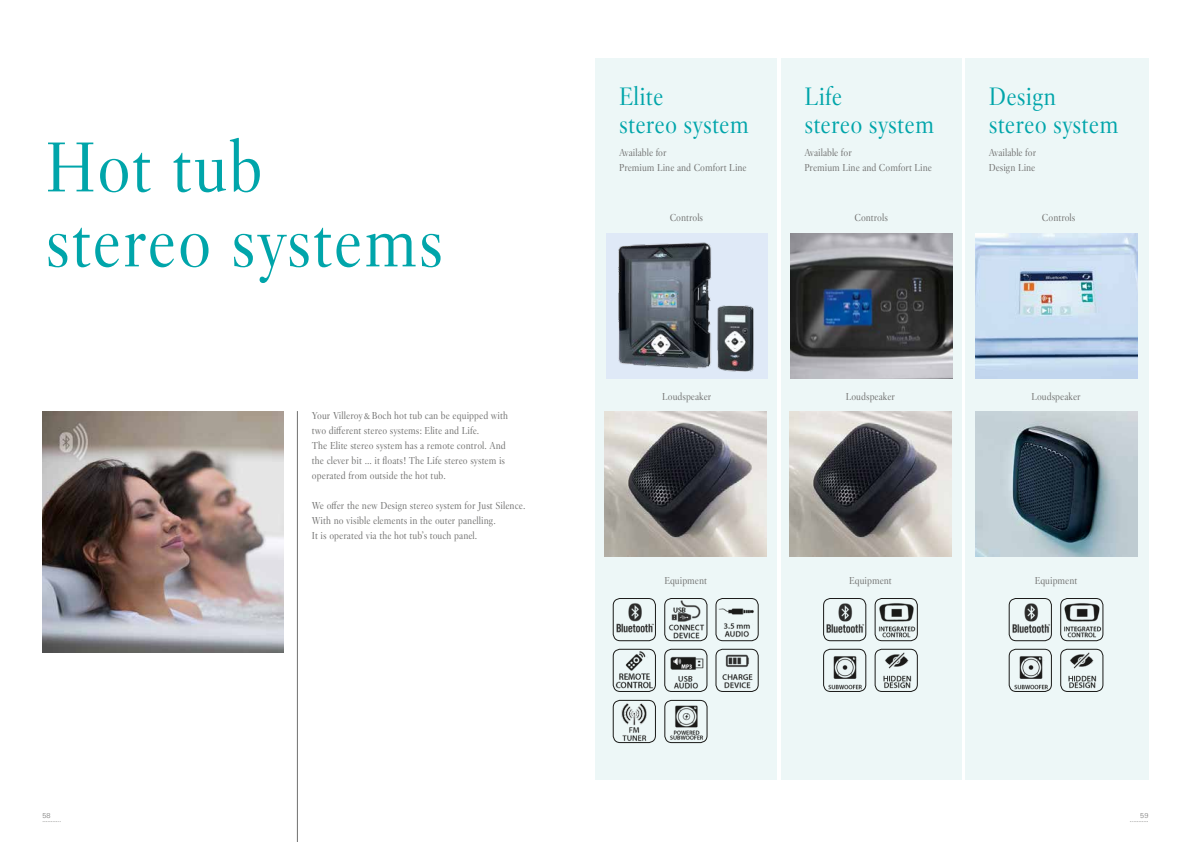
<style>
.page{position:relative;width:1191px;height:842px;background:#fff}
.page>*{position:absolute;margin:0;border:0;box-sizing:border-box;transform-origin:0 0}
.t1{font:70px/75px "Villeroy Boch";letter-spacing:.015em;color:#00a5aa}
.t2{font:25px/28px "Villeroy Boch";letter-spacing:.005em;color:#00a5aa}
.t3{font:10px/15px "Villeroy Boch";color:#6f6f6e}
.t4{font:7px "Villeroy Boch";color:#6f6f6e}
.t5{font:300 7px "Univers BQ";color:#6f6f6e}
</style>
<div class="page">
<img style="left:43px;top:411px;width:240px;height:241px">
<hr style="left:297px;top:411px;width:1px;height:431px;background:#6f6f6e">
<div style="left:595px;top:58px;width:182px;height:722px;background:#edf7f7"></div>
<div style="left:780px;top:58px;width:181px;height:722px;background:#edf7f7"></div>
<div style="left:965px;top:58px;width:183px;height:722px;background:#edf7f7"></div>
<img style="left:823px;top:649px;width:42px;height:42px">
<div style="left:823px;top:649px;width:43px;height:43px;border:1px solid #1a1a18;border-radius:7px"></div>
<img style="left:876px;top:598px;width:41px;height:43px">
<div style="left:874px;top:598px;width:43px;height:43px;border:1px solid #1a1a18;border-radius:7px"></div>
<img style="left:876px;top:649px;width:41px;height:42px">
<div style="left:874px;top:649px;width:43px;height:43px;border:1px solid #1a1a18;border-radius:7px"></div>
<img style="left:824px;top:598px;width:41px;height:43px">
<div style="left:823px;top:598px;width:43px;height:43px;border:1px solid #1a1a18;border-radius:7px"></div>
<img style="left:1010px;top:649px;width:41px;height:42px">
<div style="left:1008px;top:649px;width:43px;height:43px;border:1px solid #1a1a18;border-radius:7px"></div>
<img style="left:1061px;top:598px;width:42px;height:43px">
<div style="left:1060px;top:598px;width:43px;height:43px;border:1px solid #1a1a18;border-radius:7px"></div>
<img style="left:1061px;top:649px;width:42px;height:42px">
<div style="left:1060px;top:649px;width:43px;height:43px;border:1px solid #1a1a18;border-radius:7px"></div>
<img style="left:1010px;top:598px;width:41px;height:43px">
<div style="left:1008px;top:598px;width:43px;height:43px;border:1px solid #1a1a18;border-radius:7px"></div>
<div style="left:606px;top:233px;width:161px;height:146px;background:#dfe9f7"></div>
<img style="left:618px;top:242px;width:136px;height:130px">
<img style="left:605px;top:411px;width:161px;height:146px">
<img style="left:789px;top:411px;width:162px;height:146px">
<img style="left:975px;top:411px;width:162px;height:146px">
<img style="left:975px;top:233px;width:162px;height:146px">
<img style="left:613px;top:700px;width:42px;height:42px">
<div style="left:613px;top:700px;width:43px;height:43px;border:1px solid #1a1a18;border-radius:7px"></div>
<img style="left:665px;top:700px;width:42px;height:43px">
<div style="left:664px;top:700px;width:43px;height:43px;border:1px solid #1a1a18;border-radius:7px"></div>
<img style="left:613px;top:649px;width:42px;height:42px">
<div style="left:613px;top:649px;width:43px;height:43px;border:1px solid #1a1a18;border-radius:7px"></div>
<img style="left:665px;top:649px;width:42px;height:42px">
<div style="left:664px;top:649px;width:43px;height:43px;border:1px solid #1a1a18;border-radius:7px"></div>
<img style="left:716px;top:649px;width:42px;height:42px">
<div style="left:715px;top:649px;width:43px;height:43px;border:1px solid #1a1a18;border-radius:7px"></div>
<img style="left:665px;top:598px;width:42px;height:43px">
<div style="left:664px;top:598px;width:43px;height:43px;border:1px solid #1a1a18;border-radius:7px"></div>
<img style="left:716px;top:598px;width:42px;height:43px">
<div style="left:715px;top:598px;width:43px;height:43px;border:1px solid #1a1a18;border-radius:7px"></div>
<img style="left:613px;top:598px;width:42px;height:43px">
<div style="left:613px;top:598px;width:43px;height:43px;border:1px solid #1a1a18;border-radius:7px"></div>
<img style="left:790px;top:233px;width:162px;height:146px">
<h1 class="t1" style="left:45px;top:130px;width:399px">Hot tub stereo systems</h1>
<p class="t5" style="left:43px;top:812px;width:10px">58</p>
<p class="t4" style="left:43px;top:815px;width:20px">...........</p>
<p class="t3" style="left:312px;top:408px;width:198px">Your Villeroy&amp;Boch hot tub can be equipped with two different stereo systems: Elite and Life.<br>The Elite stereo system has a remote control. And the clever bit ... it floats! The Life stereo system is operated from outside the hot tub.</p>
<p class="t3" style="left:312px;top:498px;width:215px">We offer the new Design stereo system for Just Silence.<br>With no visible elements in the outer panelling.<br>It is operated via the hot tub’s touch panel.</p>
<h2 class="t2" style="left:619px;top:83px;width:131px">Elite<br>stereo system</h2>
<h2 class="t2" style="left:804px;top:83px;width:131px">Life<br>stereo system</h2>
<h2 class="t2" style="left:988px;top:83px;width:131px">Design stereo system</h2>
<p class="t3" style="left:619px;top:145px;width:129px">Available for<br>Premium Line and Comfort Line</p>
<p class="t3" style="left:804px;top:145px;width:129px">Available for<br>Premium Line and Comfort Line</p>
<p class="t3" style="left:988px;top:145px;width:49px">Available for<br>Design Line</p>
<p class="t3" style="left:669px;top:210px;width:35px">Controls</p>
<p class="t3" style="left:854px;top:210px;width:35px">Controls</p>
<p class="t3" style="left:1042px;top:210px;width:35px">Controls</p>
<p class="t3" style="left:662px;top:389px;width:51px">Loudspeaker</p>
<p class="t3" style="left:845px;top:389px;width:51px">Loudspeaker</p>
<p class="t3" style="left:1031px;top:389px;width:51px">Loudspeaker</p>
<p class="t3" style="left:664px;top:573px;width:44px">Equipment</p>
<p class="t3" style="left:849px;top:573px;width:44px">Equipment</p>
<p class="t3" style="left:1034px;top:573px;width:44px">Equipment</p>
<p class="t5" style="left:1140px;top:812px;width:10px">59</p>
<p class="t4" style="left:1130px;top:815px;width:20px">...........</p>
</div>
